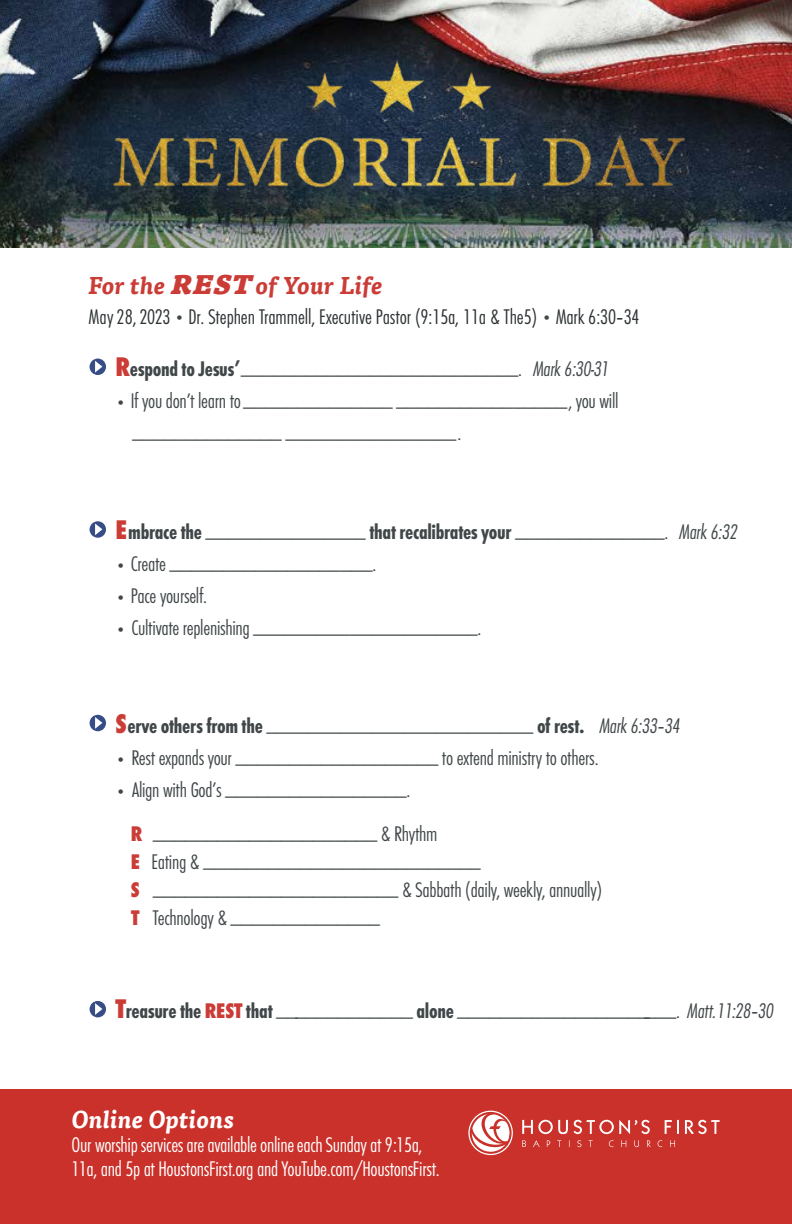
<style>
.page{position:relative;width:792px;height:1224px;background:#fff}
.page>*{position:absolute;margin:0;border:0;box-sizing:border-box;transform-origin:0 0}
.t1{font:italic 700 24px "Tisa Pro";letter-spacing:.02em;color:#cb3c37}
.t2{font:italic 700 24px "Tisa Pro";letter-spacing:.02em;color:#fff}
.t3{font:300 22px/32px "Futura Con";letter-spacing:-.015em;color:#414749}
.t4{font:300 22px/24px "Futura Con";letter-spacing:-.015em;color:#fff}
.t5{font:300 22px "Futura Con";letter-spacing:-.005em;color:#2d3234}
.s1{font-weight:900;font-size:26px}
.s2{font-size:16px;color:#414749}
.s3{font-weight:700;font-stretch:expanded;font-size:28px;color:#cb3c37}
.s4{font-weight:700}
.s5{font-style:italic}
.s6{font-size:16px}
.s7{font-weight:700;font-stretch:expanded;color:#cb3c37}
</style>
<div class="page">
<div style="left:0;top:1090px;width:792px;height:134px;background:#c9312a"></div>
<svg style="left:468px;top:1111px;width:45px;height:44px"></svg>
<svg style="left:522px;top:1120px;width:128px;height:14px"></svg>
<svg style="left:665px;top:1120px;width:14px;height:14px"></svg>
<svg style="left:685px;top:1120px;width:35px;height:14px"></svg>
<svg style="left:522px;top:1140px;width:4px;height:7px"></svg>
<svg style="left:533px;top:1140px;width:7px;height:7px"></svg>
<svg style="left:547px;top:1140px;width:3px;height:7px"></svg>
<svg style="left:577px;top:1140px;width:4px;height:7px"></svg>
<svg style="left:609px;top:1140px;width:5px;height:7px"></svg>
<svg style="left:621px;top:1140px;width:5px;height:7px"></svg>
<svg style="left:634px;top:1140px;width:5px;height:7px"></svg>
<svg style="left:647px;top:1140px;width:4px;height:7px"></svg>
<svg style="left:658px;top:1140px;width:4px;height:7px"></svg>
<svg style="left:670px;top:1140px;width:5px;height:7px"></svg>
<img style="left:0;top:0;width:792px;height:248px">
<img style="left:86px;top:50px;width:615px;height:155px">
<svg style="left:90px;top:359px;width:16px;height:16px"></svg>
<svg style="left:90px;top:521px;width:16px;height:17px"></svg>
<svg style="left:90px;top:1001px;width:16px;height:16px"></svg>
<svg style="left:90px;top:715px;width:16px;height:16px"></svg>
<p class="t1" style="left:88px;top:266px;width:296px">For the <span class="s1">REST</span> of Your Life</p>
<p class="t5" style="left:88px;top:304px;width:553px">May 28, 2023 <span class="s2">•</span> Dr. Stephen Trammell, Executive Pastor (9:15a, 11a &amp; The5) <span class="s2">•</span> Mark 6:30–34</p>
<p class="t3" style="left:115px;top:351px;width:495px"><span class="s3">R</span><span class="s4">espond to Jesus’</span> __________________________. <span class="s5">Mark 6:30-31</span></p>
<p class="t3" style="left:132px;top:383px;width:488px;text-indent:-17px"><sub>•</sub> If you don’t learn to ______________ ________________, you will ______________ ________________.</p>
<p class="t3" style="left:115px;top:513px;width:624px"><span class="s3">E</span><span class="s4">mbrace the</span> _______________ <span class="s4">that recalibrates your</span> ______________. <span class="s5">Mark 6:32</span></p>
<p class="t3" style="left:115px;top:545px;width:262px"><sub>•</sub> Create ___________________.</p>
<p class="t3" style="left:115px;top:579px;width:93px"><span class="s6">•</span> Pace yourself.</p>
<p class="t3" style="left:115px;top:611px;width:367px"><span class="s6">•</span> Cultivate replenishing _____________________.</p>
<p class="t3" style="left:115px;top:707px;width:566px"><span class="s3">S</span><span class="s4">erve others from the</span> _________________________ <span class="s4">of rest.</span> <span class="s5">Mark 6:33–34</span></p>
<p class="t3" style="left:115px;top:741px;width:485px"><span class="s6">•</span> Rest expands your ___________________ to extend ministry to others.</p>
<p class="t3" style="left:131px;top:765px;width:308px;line-height:44px;text-indent:-15px"><sub>•</sub> Align with God’s _________________.<br><span class="s7">R</span> _____________________ &amp; Rhythm</p>
<p class="t3" style="left:131px;top:844px;width:473px;line-height:30px"><span class="s7">E</span> Eating &amp; __________________________<br><span class="s7">S</span> _______________________ &amp; Sabbath (daily, weekly, annually)</p>
<p class="t3" style="left:131px;top:899px;width:251px"><span class="s7">T</span> Technology &amp; ______________</p>
<p class="t3" style="left:115px;top:993px;width:660px"><span class="s3">T</span><span class="s4">reasure the</span> <span class="s7">REST</span> <span class="s4">that</span> _____________ <span class="s4">alone</span> _____________________. <span class="s5">Matt. 11:28–30</span></p>
<p class="t2" style="left:72px;top:1100px;width:164px">Online Options</p>
<p class="t4" style="left:72px;top:1133px;width:369px">Our worship services are available online each Sunday at 9:15a,<br>11a, and 5p at HoustonsFirst.org and YouTube.com/HoustonsFirst.</p>
</div>
